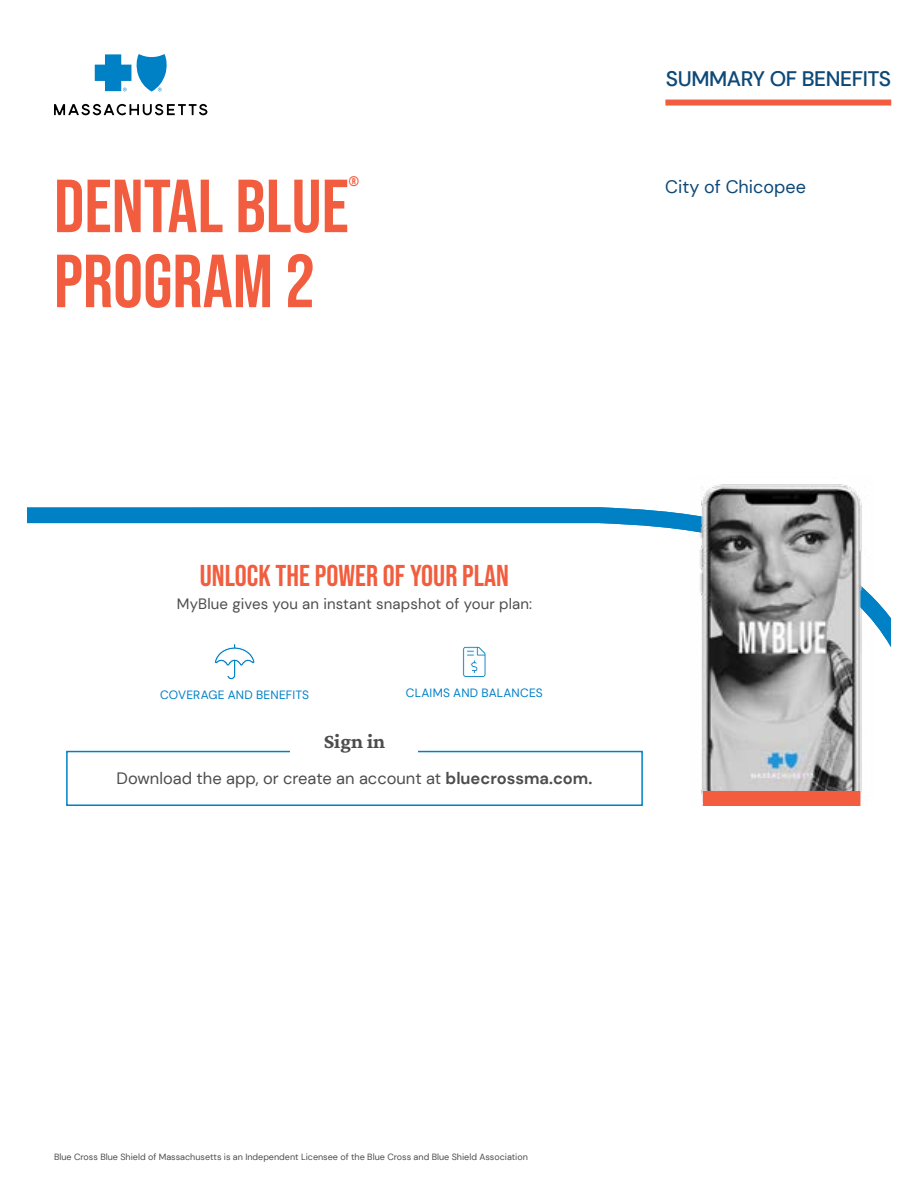
<style>
.page{position:relative;width:918px;height:1188px;background:#fff}
.page>*{position:absolute;margin:0;border:0;box-sizing:border-box;transform-origin:0 0}
.t1{font:75px "Bebas Neue";color:#f15d3e}
.t2{font:30px "Bebas Neue";color:#f15d3e}
.t3{font:500 21px "DM Sans";letter-spacing:-.02em;color:#0d4877}
.t4{font:700 21px "Crimson Pro";color:#4d4d4f}
.t5{font:18px "DM Sans";color:#0d4877}
.t6{font:16.5px "DM Sans";color:#4d4d4f}
.t7{font:15px "DM Sans";letter-spacing:.01em;color:#4d4d4f}
.t8{font:13.8px "Bebas Neue";color:#f15d3e}
.t9{font:12px "DM Sans";letter-spacing:.015em;color:#0081c6}
.t10{font:9px "DM Sans";color:#4d4d4f}
.s1{font-weight:700}
</style>
<div class="page">
<svg style="left:27px;top:507px;width:864px;height:140px"></svg>
<div style="left:665px;top:100px;width:226px;height:6px;background:#f15d3e"></div>
<svg style="left:95px;top:54px;width:72px;height:38px"></svg>
<svg style="left:54px;top:104px;width:153px;height:11px"></svg>
<img style="left:691px;top:484px;width:182px;height:322px">
<svg style="left:115px;top:624px;width:479px;height:23px"></svg>
<svg style="left:214px;top:643px;width:42px;height:37px"></svg>
<svg style="left:462px;top:646px;width:24px;height:32px"></svg>
<div style="left:703px;top:791px;width:157px;height:15px;background:#f15d3e"></div>
<div style="left:66px;top:751px;width:577px;height:55px;border:2px solid #0081c6"></div>
<div style="left:291px;top:729px;width:127px;height:44px;background:#fff"></div>
<h1 class="t1" style="left:54px;top:164px;width:296px">DENTAL BLUE</h1>
<h3 class="t8" style="left:349px;top:173px;width:12px">®</h3>
<h1 class="t1" style="left:54px;top:239px;width:263px">PROGRAM 2</h1>
<h3 class="t3" style="left:666px;top:66px;width:227px">SUMMARY OF BENEFITS</h3>
<h3 class="t5" style="left:665px;top:175px;width:142px">City of Chicopee</h3>
<h2 class="t2" style="left:200px;top:559px;width:311px">UNLOCK THE POWER OF YOUR PLAN</h2>
<h3 class="t7" style="left:177px;top:595px;width:357px">MyBlue gives you an instant snapshot of your plan:</h3>
<h3 class="t9" style="left:160px;top:687px;width:150px">COVERAGE AND BENEFITS</h3>
<h3 class="t9" style="left:406px;top:686px;width:138px">CLAIMS AND BALANCES</h3>
<h3 class="t4" style="left:324px;top:728px;width:63px">Sign in</h3>
<h3 class="t6" style="left:117px;top:769px;width:477px">Download the app, or create an account at <span class="s1">bluecrossma.com.</span></h3>
<p class="t10" style="left:54px;top:1151px;width:475px">Blue Cross Blue Shield of Massachusetts is an Independent Licensee of the Blue Cross and Blue Shield Association</p>
</div>
